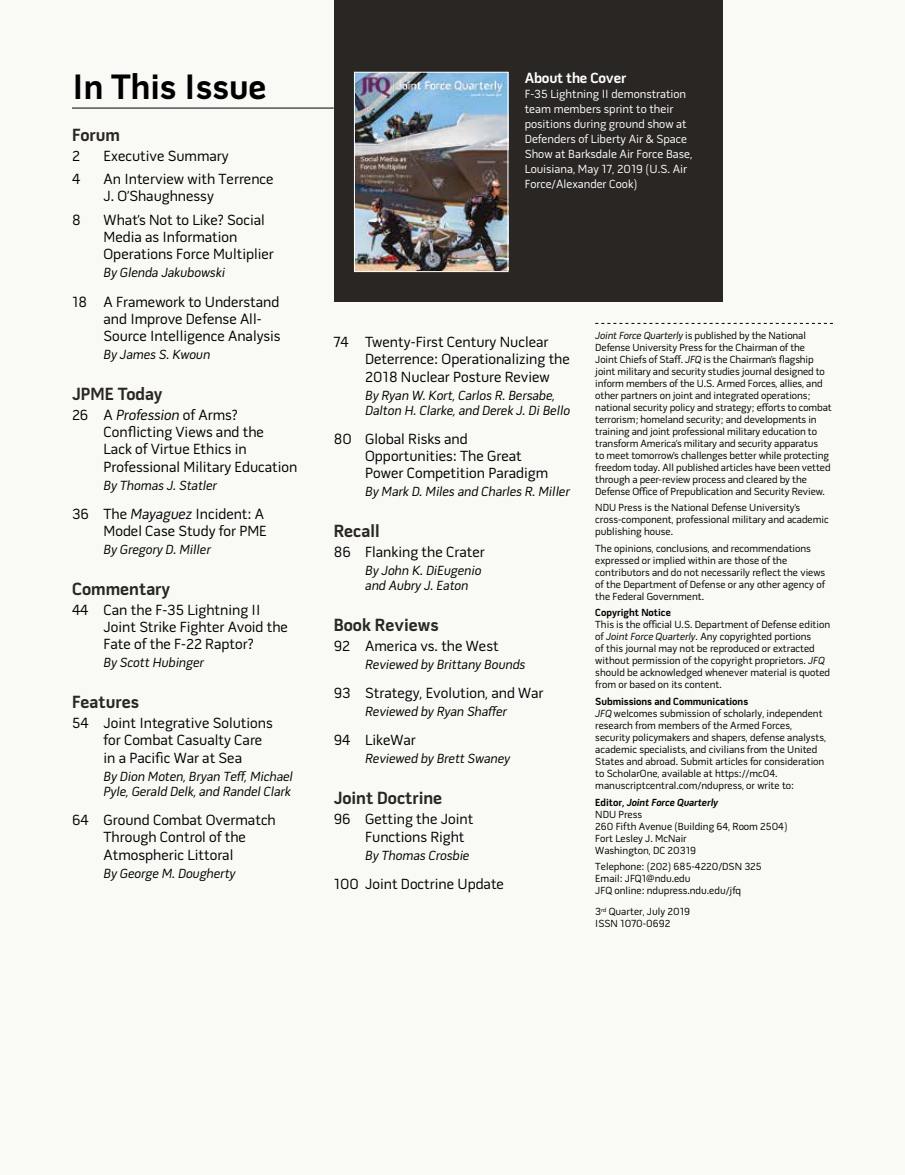
<style>
.page{position:relative;width:905px;height:1175px;background:#fff}
.page>*{position:absolute;margin:0;border:0;box-sizing:border-box;transform-origin:0 0}
.t1{font:700 36px "Pill Gothic 600 mg";color:#000}
.t2{font:700 18px "Pill Gothic 600 mg";color:#292624}
.t3{font:15px/17.2px "Pill Gothic 600 mg";color:#000}
.t4{font:700 15px "Pill Gothic 600 mg";letter-spacing:-.01em;color:#fff}
.t5{font:italic 13.5px/15px "Pill Gothic 600 mg";color:#000}
.t6{font:12px/15px "Pill Gothic 600 mg";color:#fff}
.t7{font:10.5px/12px "Pill Gothic 600 mg";color:#000}
.t8{font:10.5px "Pill Gothic 600 mg Bold Obq";color:#000}
.t9{font:700 10.5px "Pill Gothic 600 mg";color:#000}
.s1{font-style:italic}
.s2{font-weight:700}
.s3{font-family:"Pill Gothic 600 mg";font-weight:700}
</style>
<div class="page">
<div style="left:0;top:0;width:904px;height:1174px;background:#f9f9f5"></div>
<hr style="left:72px;top:108px;width:261px;height:1px;background:#000">
<svg style="left:595px;top:323px;width:237px;height:1px"></svg>
<div style="left:333px;top:0;width:389px;height:302px;background:#292624"></div>
<img style="left:356px;top:74px;width:150px;height:196px">
<div style="left:354px;top:72px;width:154px;height:200px;border:1px solid #fff"></div>
<h1 class="t1" style="left:72px;top:72px;width:196px">In This Issue</h1>
<h2 class="t2" style="left:72px;top:127px;width:49px">Forum</h2>
<h3 class="t3" style="left:72px;top:149px;width:9px">2</h3>
<h3 class="t3" style="left:104px;top:149px;width:127px">Executive Summary</h3>
<h3 class="t3" style="left:72px;top:172px;width:10px">4</h3>
<h3 class="t3" style="left:104px;top:172px;width:172px">An Interview with Terrence<br>J. O’Shaughnessy</h3>
<h3 class="t3" style="left:72px;top:212px;width:10px">8</h3>
<h3 class="t3" style="left:104px;top:212px;width:172px">What’s Not to Like? Social<br>Media as Information<br>Operations Force Multiplier</h3>
<p class="t5" style="left:103px;top:266px;width:123px">By Glenda Jakubowski</p>
<h3 class="t3" style="left:104px;top:294px;width:178px;text-indent:-32px">18 A Framework to Understand and Improve Defense All-<br>Source Intelligence Analysis</h3>
<p class="t5" style="left:103px;top:348px;width:108px">By James S. Kwoun</p>
<h2 class="t2" style="left:72px;top:386px;width:92px">JPME Today</h2>
<h3 class="t3" style="left:104px;top:407px;width:195px;text-indent:-32px">26 A <span class="s1">Profession</span> of Arms?<br>Conflicting Views and the<br>Lack of Virtue Ethics in<br>Professional Military Education</h3>
<p class="t5" style="left:103px;top:479px;width:115px">By Thomas J. Statler</p>
<h3 class="t3" style="left:72px;top:506px;width:196px;text-align:right">36 The <span class="s1">Mayaguez</span> Incident: A<br>Model Case Study for PME</h3>
<p class="t5" style="left:103px;top:543px;width:109px">By Gregory D. Miller</p>
<h2 class="t2" style="left:72px;top:581px;width:100px">Commentary</h2>
<h3 class="t3" style="left:104px;top:602px;width:186px;text-indent:-32px">44 Can the F-35 Lightning II<br>Joint Strike Fighter Avoid the<br>Fate of the F-22 Raptor?</h3>
<p class="t5" style="left:103px;top:656px;width:102px">By Scott Hubinger</p>
<h2 class="t2" style="left:72px;top:694px;width:68px">Features</h2>
<h3 class="t3" style="left:104px;top:716px;width:171px;text-indent:-32px">54 Joint Integrative Solutions for Combat Casualty Care in a Pacific War at Sea</h3>
<p class="t5" style="left:103px;top:770px;width:191px">By Dion Moten, Bryan Teff, Michael<br>Pyle, Gerald Delk, and Randel Clark</p>
<h3 class="t3" style="left:104px;top:812px;width:174px;text-indent:-32px">64 Ground Combat Overmatch<br>Through Control of the<br>Atmospheric Littoral</h3>
<p class="t5" style="left:103px;top:866px;width:133px">By George M. Dougherty</p>
<h3 class="t4" style="left:525px;top:72px;width:103px">About the Cover</h3>
<p class="t6" style="left:525px;top:88px;width:169px">F-35 Lightning II demonstration team members sprint to their positions during ground show at<br>Defenders of Liberty Air &amp; Space<br>Show at Barksdale Air Force Base,<br>Louisiana, May 17, 2019 (U.S. Air<br>Force/Alexander Cook)</p>
<h3 class="t3" style="left:365px;top:335px;width:206px;text-indent:-32px">74 Twenty-First Century Nuclear<br>Deterrence: Operationalizing the<br>2018 Nuclear Posture Review</h3>
<p class="t5" style="left:365px;top:389px;width:206px">By Ryan W. Kort, Carlos R. Bersabe,<br>Dalton H. Clarke, and Derek J. Di Bello</p>
<h3 class="t3" style="left:365px;top:431px;width:184px;text-indent:-32px">80 Global Risks and<br>Opportunities: The Great<br>Power Competition Paradigm</h3>
<p class="t5" style="left:365px;top:485px;width:206px">By Mark D. Miles and Charles R. Miller</p>
<h2 class="t2" style="left:333px;top:523px;width:48px">Recall</h2>
<h3 class="t3" style="left:333px;top:545px;width:152px">86 Flanking the Crater</h3>
<p class="t5" style="left:365px;top:564px;width:118px">By John K. DiEugenio and Aubry J. Eaton</p>
<h2 class="t2" style="left:333px;top:617px;width:107px">Book Reviews</h2>
<h3 class="t3" style="left:333px;top:638px;width:166px">92 America vs. the West</h3>
<p class="t5" style="left:365px;top:658px;width:162px">Reviewed by Brittany Bounds</p>
<h3 class="t3" style="left:333px;top:686px;width:211px">93 Strategy, Evolution, and War</h3>
<p class="t5" style="left:365px;top:705px;width:143px">Reviewed by Ryan Shaffer</p>
<h3 class="t3" style="left:333px;top:733px;width:84px">94 LikeWar</h3>
<p class="t5" style="left:365px;top:752px;width:146px">Reviewed by Brett Swaney</p>
<h2 class="t2" style="left:333px;top:790px;width:110px">Joint Doctrine</h2>
<h3 class="t3" style="left:365px;top:812px;width:110px;text-indent:-32px">96 Getting the Joint<br>Functions Right</h3>
<p class="t5" style="left:365px;top:848px;width:106px">By Thomas Crosbie</p>
<h3 class="t3" style="left:333px;top:876px;width:172px">100 Joint Doctrine Update</h3>
<p class="t7" style="left:595px;top:330px;width:238px"><span class="s1">Joint Force Quarterly</span> is published by the National Defense University Press for the Chairman of the<br>Joint Chiefs of Staff. <span class="s1">JFQ</span> is the Chairman’s flagship joint military and security studies journal designed to inform members of the U.S. Armed Forces, allies, and other partners on joint and integrated operations; national security policy and strategy; efforts to combat terrorism; homeland security; and developments in training and joint professional military education to transform America’s military and security apparatus<br>to meet tomorrow’s challenges better while protecting freedom today. All published articles have been vetted through a peer-review process and cleared by the Defense Office of Prepublication and Security Review.</p>
<p class="t7" style="left:595px;top:503px;width:235px">NDU Press is the National Defense University’s cross-component, professional military and academic publishing house.</p>
<p class="t7" style="left:595px;top:543px;width:231px">The opinions, conclusions, and recommendations expressed or implied within are those of the contributors and do not necessarily reflect the views of the Department of Defense or any other agency of the Federal Government.</p>
<p class="t9" style="left:595px;top:608px;width:77px">Copyright Notice</p>
<p class="t7" style="left:595px;top:620px;width:236px">This is the official U.S. Department of Defense edition of <span class="s1">Joint Force Quarterly</span>. Any copyrighted portions<br>of this journal may not be reproduced or extracted without permission of the copyright proprietors. <span class="s1">JFQ </span>should be acknowledged whenever material is quoted from or based on its content.</p>
<p class="t7" style="left:595px;top:696px;width:232px"><span class="s2">Submissions and Communications<br></span><span class="s1">JFQ</span> welcomes submission of scholarly, independent research from members of the Armed Forces, security policymakers and shapers, defense analysts, academic specialists, and civilians from the United States and abroad. Submit articles for consideration to ScholarOne, available at https://mc04. manuscriptcentral.com/ndupress, or write to:</p>
<p class="t8" style="left:595px;top:797px;width:124px"><span class="s3">Editor,</span> Joint Force Quarterly</p>
<p class="t7" style="left:595px;top:809px;width:194px">NDU Press<br>260 Fifth Avenue (Building 64, Room 2504)<br>Fort Lesley J. McNair<br>Washington, DC 20319</p>
<p class="t7" style="left:595px;top:861px;width:168px">Telephone: (202) 685-4220/DSN 325<br>Email: JFQ1@ndu.edu<br>JFQ online: ndupress.ndu.edu/jfq</p>
<p class="t7" style="left:595px;top:906px;width:96px">3<sup>rd</sup> Quarter, July 2019<br>ISSN 1070-0692</p>
</div>
